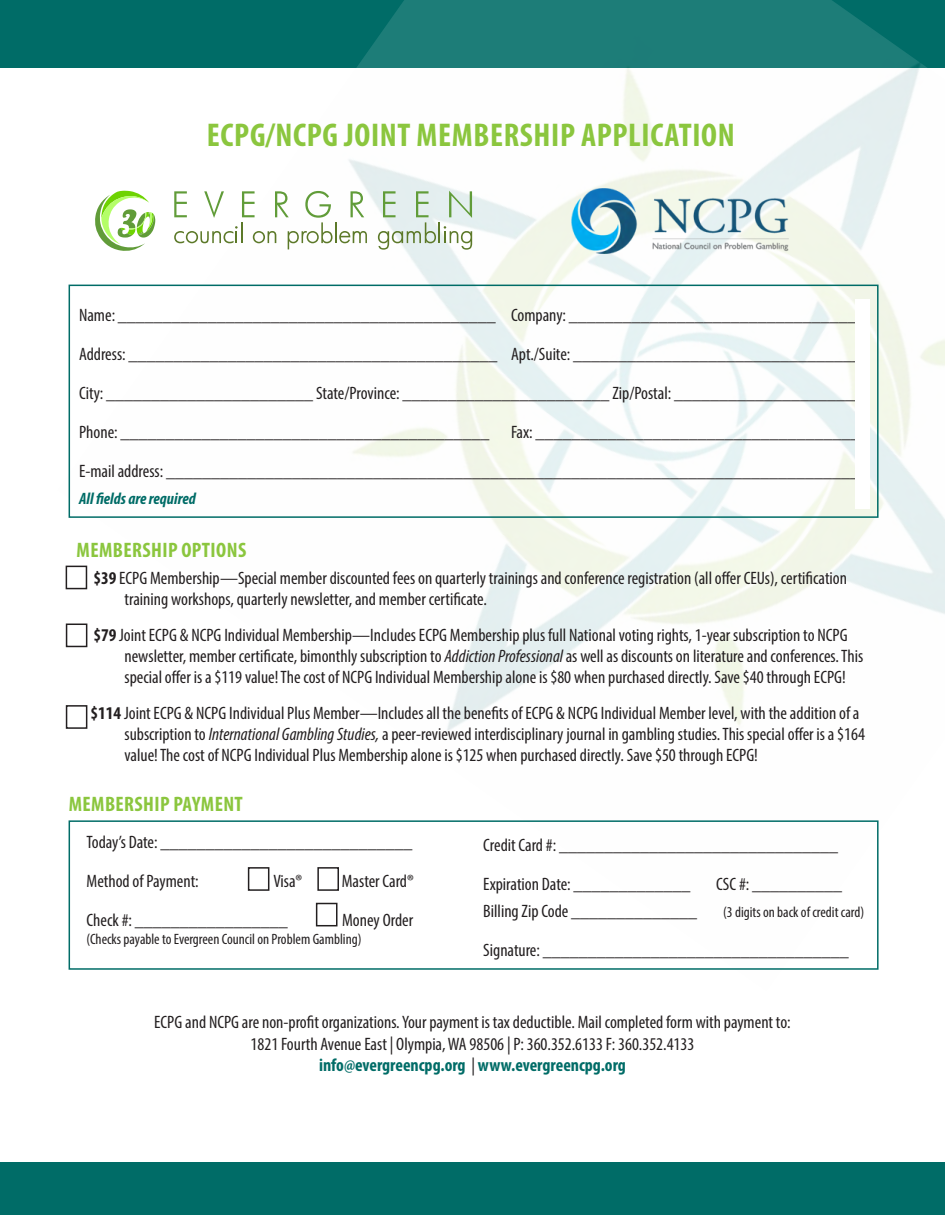
<style>
.page{position:relative;width:945px;height:1215px;background:#fff}
.page>*{position:absolute;margin:0;border:0;box-sizing:border-box;transform-origin:0 0}
.Heading{font:700 condensed 33px "Myriad Pro";letter-spacing:.02em;color:#8bc63e}
.Regular_Text{font:700 condensed 21px "Myriad Pro";letter-spacing:.02em;color:#8bc63e}
.Text{font:condensed 18px/21px "Myriad Pro";color:#231f20}
.Regular_Text-2{font:condensed 18px/39px "Myriad Pro";color:#231f20}
.Regular_Text-3{font:700 condensed 18px "Myriad Pro";color:#006c67}
.Regular_Text-4{font:italic 700 condensed 16.5px "Myriad Pro";color:#006c67}
.Regular_Text-5{font:condensed 15px "Myriad Pro";color:#231f20}
.s1{font-weight:700}
.s2{font-style:italic}
.s3{font-weight:400;color:#231f20}
</style>
<div class="page">
<div style="left:0;top:1162px;width:945px;height:53px;background:#006c67"></div>
<div style="left:0;top:1px;width:945px;height:67px;background:#006c67"></div>
<img style="left:58px;top:0;width:887px;height:970px">
<div style="left:69px;top:285px;width:810px;height:233px;border:2px solid #006c67"></div>
<div style="left:855px;top:300px;width:15px;height:209px;background:#fff"></div>
<div style="left:843px;top:908px;width:22px;height:149px;background:#fff"></div>
<div style="left:69px;top:820px;width:810px;height:150px;border:2px solid #006c67"></div>
<svg style="left:339px;top:231px;width:28px;height:12px"></svg>
<hr style="left:335px;top:222px;width:2px;height:21px;background:#5c7929">
<svg style="left:351px;top:191px;width:13px;height:26px"></svg>
<svg style="left:378px;top:191px;width:94px;height:59px"></svg>
<svg style="left:174px;top:191px;width:159px;height:58px"></svg>
<svg style="left:94px;top:191px;width:61px;height:60px"></svg>
<img style="left:572px;top:188px;width:216px;height:66px">
<div style="left:66px;top:624px;width:21px;height:23px;border:2px solid #231f20"></div>
<div style="left:66px;top:566px;width:21px;height:23px;border:2px solid #231f20"></div>
<div style="left:66px;top:705px;width:21px;height:24px;border:2px solid #231f20"></div>
<div style="left:316px;top:903px;width:22px;height:23px;border:2px solid #231f20"></div>
<div style="left:248px;top:867px;width:21px;height:24px;border:2px solid #231f20"></div>
<div style="left:317px;top:867px;width:22px;height:24px;border:2px solid #231f20"></div>
<p class="Heading" style="left:207px;top:115px;width:529px">ECPG/NCPG JOINT MEMBERSHIP APPLICATION</p>
<p class="Regular_Text-2" style="left:79px;top:295px;width:788px">Name: __________________________________________ Company: _________________________________</p>
<p class="Text" style="left:79px;top:343px;width:784px">Address: _________________________________________ Apt./Suite: ________________________________</p>
<p class="Text" style="left:79px;top:382px;width:786px">City: _______________________ State/Province: _______________________ Zip/Postal: _____________________</p>
<p class="Text" style="left:79px;top:421px;width:782px">Phone: _________________________________________ Fax: ____________________________________</p>
<p class="Text" style="left:79px;top:460px;width:782px">E-mail address: _____________________________________________________________________________</p>
<p class="Regular_Text-4" style="left:79px;top:488px;width:118px">All fields are required</p>
<p class="Regular_Text" style="left:77px;top:537px;width:171px">MEMBERSHIP OPTIONS</p>
<p class="Text" style="left:124px;top:568px;width:724px;text-indent:-31px"><span class="s1">$39</span> ECPG Membership—Special member discounted fees on quarterly trainings and conference registration (all offer CEUs), certification training workshops, quarterly newsletter, and member certificate.</p>
<p class="Text" style="left:124px;top:625px;width:740px;text-indent:-31px"><span class="s1">$79</span> Joint ECPG &amp; NCPG Individual Membership—Includes ECPG Membership plus full National voting rights, 1-year subscription to NCPG newsletter, member certificate, bimonthly subscription to <span class="s2">Addiction Professional</span> as well as discounts on literature and conferences. This special offer is a $119 value! The cost of NCPG Individual Membership alone is $80 when purchased directly. Save $40 through ECPG!</p>
<p class="Text" style="left:124px;top:703px;width:742px;text-indent:-34px"><span class="s1">$114</span> Joint ECPG &amp; NCPG Individual Plus Member—Includes all the benefits of ECPG &amp; NCPG Individual Member level, with the addition of a subscription to <span class="s2">International Gambling Studies,</span> a peer-reviewed interdisciplinary journal in gambling studies. This special offer is a $164 value! The cost of NCPG Individual Plus Membership alone is $125 when purchased directly. Save $50 through ECPG!</p>
<p class="Regular_Text" style="left:69px;top:791px;width:176px">MEMBERSHIP PAYMENT</p>
<p class="Text" style="left:87px;top:823px;width:327px;line-height:39px">Today’s Date: ____________________________<br>Method of Payment:</p>
<p class="Text" style="left:273px;top:871px;width:30px">Visa®</p>
<p class="Text" style="left:342px;top:871px;width:73px">Master Card®</p>
<p class="Text" style="left:87px;top:910px;width:203px">Check #: _________________</p>
<p class="Text" style="left:342px;top:910px;width:73px">Money Order</p>
<p class="Regular_Text-5" style="left:87px;top:930px;width:276px">(Checks payable to Evergreen Council on Problem Gambling)</p>
<p class="Regular_Text-2" style="left:483px;top:826px;width:356px">Credit Card #: _______________________________<br>Expiration Date: _____________</p>
<p class="Regular_Text-2" style="left:716px;top:865px;width:127px">CSC #: __________</p>
<p class="Regular_Text-2" style="left:483px;top:892px;width:215px">Billing Zip Code ______________</p>
<p class="Regular_Text-5" style="left:723px;top:903px;width:142px">(3 digits on back of credit card)</p>
<p class="Regular_Text-2" style="left:483px;top:931px;width:367px">Signature: __________________________________</p>
<p class="Regular_Text-2" style="left:154px;top:1002px;width:638px">ECPG and NCPG are non-profit organizations. Your payment is tax deductible. Mail completed form with payment to:</p>
<p class="Regular_Text-2" style="left:251px;top:1024px;width:445px">1821 Fourth Avenue East | Olympia, WA 98506 | P: 360.352.6133 F: 360.352.4133</p>
<p class="Regular_Text-3" style="left:319px;top:1054px;width:308px">info@evergreencpg.org <span class="s3">|</span> www.evergreencpg.org</p>
</div>
